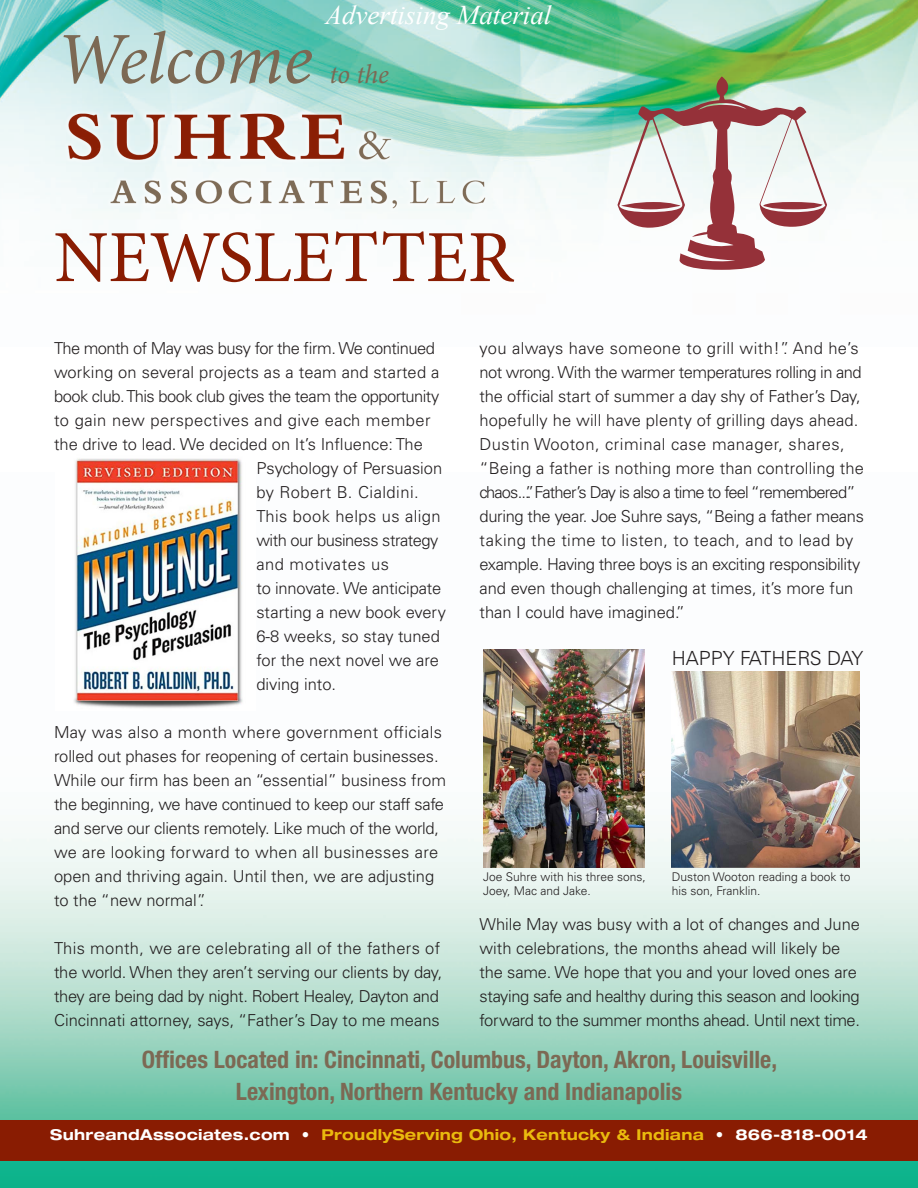
<style>
.page{position:relative;width:918px;height:1188px;background:#fff}
.page>*{position:absolute;margin:0;border:0;box-sizing:border-box;transform-origin:0 0}
.t1{font:73.5px "Minion Pro";color:#891c02}
.t2{font:italic 73.5px "Minion Pro";letter-spacing:-.01em;color:#7c6954}
.t3{font:italic 27px "Times New Roman";color:#fff}
.t4{font:italic 27px "Minion Pro";color:#7c6954}
.t5{font:700 condensed 24px "Helvetica Neue";color:#7c6954}
.t6{font:300 19.5px "Univers";color:#231f20}
.t7{font:300 16.5px/24px "Univers";color:#231f20}
.t8{font:300 16.5px/24px "Univers";letter-spacing:-.03em;color:#231f20}
.t9{font:300 16.5px/24px "Univers";letter-spacing:-.04em;color:#231f20}
.t10{font:300 16.5px/24px "Univers";letter-spacing:-.025em;color:#231f20}
.t11{font:300 16.5px "Univers";letter-spacing:.03em;color:#231f20}
.t12{font:300 16.5px "Univers";letter-spacing:-.02em;color:#231f20}
.t13{font:300 16.5px "Univers";letter-spacing:.02em;color:#231f20}
.t14{font:300 16.5px "Univers";letter-spacing:.025em;color:#231f20}
.t15{font:700 expanded 15px "Helvetica Neue";letter-spacing:.02em;color:#fff}
.t16{font:300 12px/13.5px "Univers";color:#231f20}
.s1{color:#eaba0e}
</style>
<div class="page">
<img style="left:0;top:649px;width:918px;height:539px">
<img style="left:0;top:0;width:918px;height:211px">
<div style="left:0;top:1120px;width:918px;height:41px;background:#891c02"></div>
<svg style="left:618px;top:76px;width:209px;height:194px"></svg>
<img style="left:483px;top:650px;width:162px;height:217px">
<img style="left:672px;top:672px;width:188px;height:195px">
<div style="left:56px;top:452px;width:200px;height:259px;background:#fff"></div>
<img style="left:74px;top:458px;width:169px;height:250px">
<img style="left:54px;top:109px;width:449px;height:110px">
<p class="t2" style="left:56px;top:9px;width:259px">Welcome</p>
<p class="t3" style="left:326px;top:-3px;width:227px">Advertising Material</p>
<p class="t4" style="left:330px;top:56px;width:61px">to the</p>
<p class="t1" style="left:54px;top:208px;width:461px">NEWSLETTER</p>
<p class="t8" style="left:54px;top:337px;width:387px">The month of May was busy for the firm. We continued working on several projects as a team and started a book club. This book club gives the team the opportunity</p>
<p class="t11" style="left:54px;top:411px;width:378px">to gain new perspectives and give each member</p>
<p class="t7" style="left:54px;top:433px;width:371px">the drive to lead. We decided on It’s Influence: The</p>
<p class="t7" style="left:256px;top:457px;width:187px">Psychology of Persuasion</p>
<p class="t11" style="left:256px;top:483px;width:164px">by Robert B. Cialdini.</p>
<p class="t8" style="left:256px;top:505px;width:186px">This book helps us align with our business strategy</p>
<p class="t11" style="left:256px;top:555px;width:134px">and motivates us</p>
<p class="t7" style="left:256px;top:577px;width:186px">to innovate. We anticipate</p>
<p class="t7" style="left:256px;top:601px;width:191px">starting a new book every<br>6-8 weeks, so stay tuned for the next novel we are diving into.</p>
<p class="t7" style="left:54px;top:721px;width:394px">May was also a month where government officials rolled out phases for reopening of certain businesses.<br>While our firm has been an “essential” business from the beginning, we have continued to keep our staff safe</p>
<p class="t12" style="left:54px;top:819px;width:387px">and serve our clients remotely. Like much of the world,</p>
<p class="t7" style="left:54px;top:841px;width:386px">we are looking forward to when all businesses are open and thriving again. Until then, we are adjusting to the “new normal”.</p>
<p class="t13" style="left:54px;top:939px;width:388px">This month, we are celebrating all of the fathers of</p>
<p class="t7" style="left:54px;top:961px;width:390px">the world. When they aren’t serving our clients by day, they are being dad by night. Robert Healey, Dayton and<br>Cincinnati attorney, says, “Father’s Day to me means</p>
<p class="t14" style="left:480px;top:339px;width:381px">you always have someone to grill with!”. And he’s</p>
<p class="t8" style="left:480px;top:361px;width:384px">not wrong. With the warmer temperatures rolling in and</p>
<p class="t7" style="left:480px;top:385px;width:383px">the official start of summer a day shy of Father’s Day, hopefully he will have plenty of grilling days ahead.</p>
<p class="t7" style="left:480px;top:433px;width:386px">Dustin Wooton, criminal case manager, shares, “Being a father is nothing more than controlling the</p>
<p class="t9" style="left:480px;top:481px;width:386px">chaos...”. Father’s Day is also a time to feel “remembered” during the year. Joe Suhre says, “Being a father means</p>
<p class="t7" style="left:480px;top:529px;width:382px">taking the time to listen, to teach, and to lead by example. Having three boys is an exciting responsibility and even though challenging at times, it’s more fun than I could have imagined.”</p>
<p class="t6" style="left:672px;top:646px;width:193px">HAPPY FATHERS DAY</p>
<p class="t16" style="left:483px;top:870px;width:164px">Joe Suhre with his three sons,</p>
<p class="t16" style="left:483px;top:884px;width:109px">Joey, Mac and Jake.</p>
<p class="t16" style="left:672px;top:870px;width:180px">Duston Wooton reading a book to his son, Franklin.</p>
<p class="t7" style="left:480px;top:913px;width:382px">While May was busy with a lot of changes and June with celebrations, the months ahead will likely be the same. We hope that you and your loved ones are</p>
<p class="t10" style="left:480px;top:985px;width:382px">staying safe and healthy during this season and looking forward to the summer months ahead. Until next time.</p>
<p class="t5" style="left:142px;top:1045px;width:637px">Offices Located in: Cincinnati, Columbus, Dayton, Akron, Louisville,</p>
<p class="t5" style="left:236px;top:1077px;width:448px">Lexington, Northern Kentucky and Indianapolis</p>
<p class="t15" style="left:50px;top:1125px;width:819px">SuhreandAssociates.com • <span class="s1">ProudlyServing Ohio, Kentucky &amp; Indiana</span> • 866-818-0014</p>
</div>
